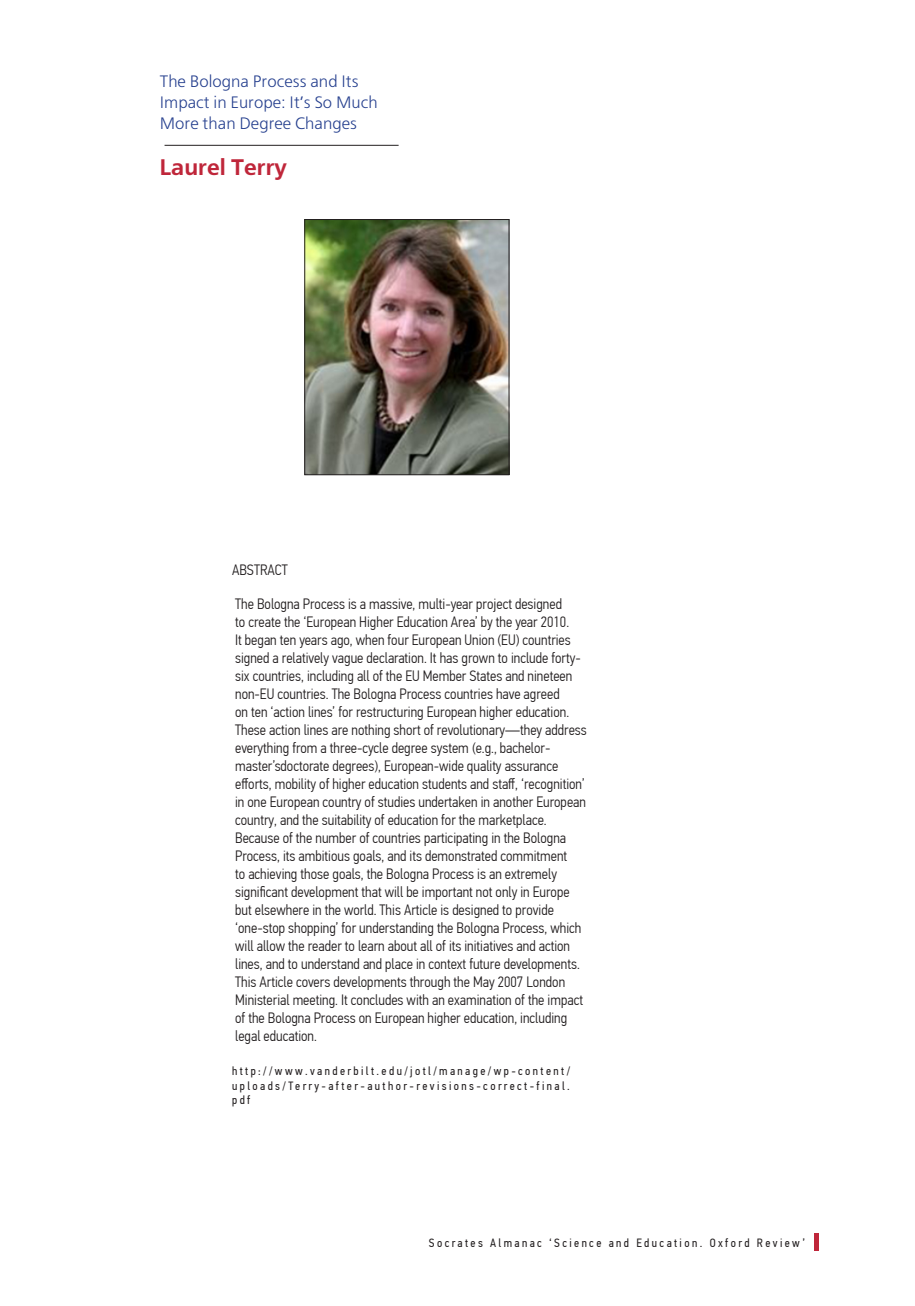
<style>
.page{position:relative;width:915px;height:1306px;background:#fff}
.page>*{position:absolute;margin:0;border:0;box-sizing:border-box;transform-origin:0 0}
.podzagolovok_bold{font:700 22.5px "Free Set C";color:#bf263a}
.podzagolovok_small{font:16.5px/21px "Free Set C";color:#253f8e}
.text{font:300 15px/18px "PF Din Text Cond Pro";color:#231f20}
.kolontitle{font:12px/14.4px "PF Din Text Cond Pro";letter-spacing:.2em;color:#231f20;text-align:justify}
</style>
<div class="page">
<svg style="left:814px;top:1233px;width:3px;height:17px"></svg>
<hr style="left:164px;top:145px;width:234px;height:1px;background:#231f20">
<img style="left:306px;top:221px;width:201px;height:252px">
<div style="left:304px;top:219px;width:205px;height:256px;border:1px solid #231f20"></div>
<p class="podzagolovok_small" style="left:160px;top:72px;width:219px">The Bologna Process and Its<br>Impact in Europe: It’s So Much<br>More than Degree Changes</p>
<p class="podzagolovok_bold" style="left:160px;top:155px;width:129px">Laurel Terry</p>
<p class="text" style="left:232px;top:560px;width:57px">ABSTRACT</p>
<p class="text" style="left:235px;top:595px;width:353px">The Bologna Process is a massive, multi-year project designed<br>to create the ‘European Higher Education Area’ by the year 2010.<br>It began ten years ago, when four European Union (EU) countries signed a relatively vague declaration. It has grown to include forty&shy;six countries, including all of the EU Member States and nineteen non-EU countries. The Bologna Process countries have agreed<br>on ten ‘action lines’ for restructuring European higher education.<br>These action lines are nothing short of revolutionary—they address everything from a three-cycle degree system (e.g., bachelor&shy;master’sdoctorate degrees), European-wide quality assurance efforts, mobility of higher education students and staff, ‘recognition’ in one European country of studies undertaken in another European country, and the suitability of education for the marketplace.<br>Because of the number of countries participating in the Bologna Process, its ambitious goals, and its demonstrated commitment<br>to achieving those goals, the Bologna Process is an extremely significant development that will be important not only in Europe but elsewhere in the world. This Article is designed to provide ‘one-stop shopping’ for understanding the Bologna Process, which will allow the reader to learn about all of its initiatives and action lines, and to understand and place in context future developments.<br>This Article covers developments through the May 2007 London Ministerial meeting. It concludes with an examination of the impact of the Bologna Process on European higher education, including legal education.</p>
<p class="kolontitle" style="left:232px;top:1064px;width:339px">http://www.vanderbilt.edu/jotl/manage/wp-content/ uploads/Terry-after-author-revisions-correct-final. pdf</p>
<p class="kolontitle" style="left:429px;top:1235px;width:377px">Socrates Almanac ‘Science and Education. Oxford Review’</p>
</div>
